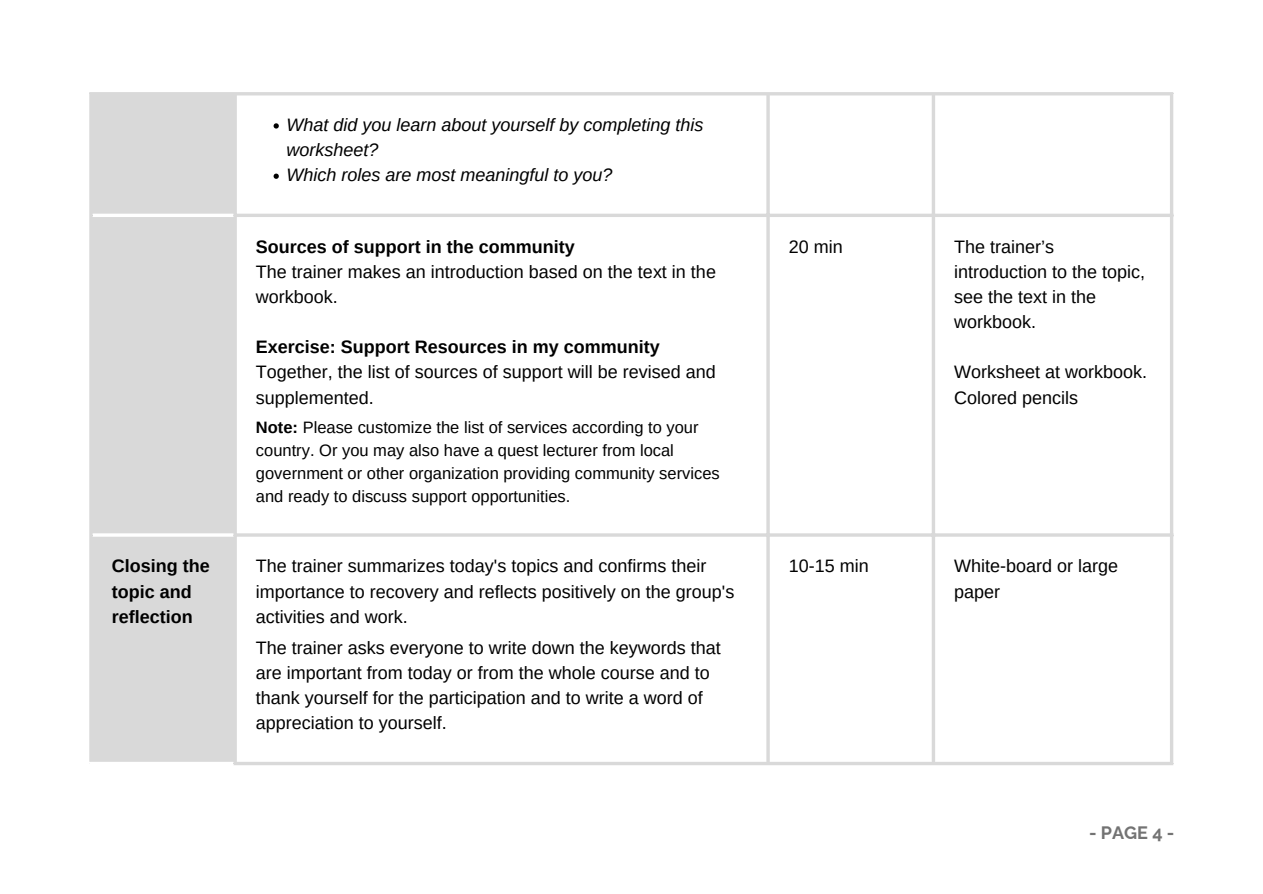
<style>
.page{position:relative;width:1263px;height:894px;background:#fff}
.page>*{position:absolute;margin:0;border:0;box-sizing:border-box;transform-origin:0 0}
.t1{font:18px/25px "Arimo";color:#000}
.t2{font:700 18px/25px "Arimo";color:#000}
.t3{font:italic 18px/25px "Arimo";color:#000}
.t4{font:700 18px "Raleway";color:#737373}
.t5{font:16.5px/22.8px "Arimo";color:#000}
.s1{font-weight:700}
</style>
<div class="page">
<div style="left:93px;top:95px;width:140px;height:666px;background:#d9d9d9"></div>
<svg style="left:274px;top:123px;width:5px;height:5px"></svg>
<svg style="left:274px;top:173px;width:5px;height:6px"></svg>
<hr style="left:89px;top:95px;width:4px;height:666px;background:#d9d9d9">
<hr style="left:233px;top:95px;width:4px;height:666px;background:#d9d9d9">
<svg style="left:766px;top:95px;width:4px;height:666px;background:#dedede"></svg>
<hr style="left:932px;top:95px;width:3px;height:666px;background:#d9d9d9">
<hr style="left:1170px;top:95px;width:3px;height:666px;background:#d9d9d9">
<hr style="left:89px;top:92px;width:1084px;height:3px;background:#d9d9d9">
<svg style="left:233px;top:213px;width:937px;height:4px;fill:#d9d9d9"></svg>
<hr style="left:233px;top:533px;width:940px;height:3px;background:#d9d9d9">
<svg style="left:233px;top:761px;width:940px;height:4px;fill:#d9d9d9"></svg>
<svg style="left:93px;top:213px;width:140px;height:4px"></svg>
<hr style="left:93px;top:533px;width:140px;height:3px;background:#fff">
<svg style="left:89px;top:761px;width:144px;height:1px"></svg>
<p class="t3" style="left:287px;top:112px;width:418px">What did you learn about yourself by completing this worksheet?</p>
<p class="t3" style="left:287px;top:163px;width:327px">Which roles are most meaningful to you?</p>
<p class="t2" style="left:256px;top:234px;width:320px">Sources of support in the community</p>
<p class="t1" style="left:256px;top:259px;width:461px">The trainer makes an introduction based on the text in the workbook.</p>
<p class="t2" style="left:256px;top:334px;width:405px">Exercise: Support Resources in my community</p>
<p class="t1" style="left:256px;top:359px;width:461px">Together, the list of sources of support will be revised and supplemented.</p>
<p class="t5" style="left:256px;top:416px;width:465px"><span class="s1">Note:</span> Please customize the list of services according to your country. Or you may also have a quest lecturer from local government or other organization providing community services and ready to discuss support opportunities.</p>
<p class="t2" style="left:112px;top:553px;width:99px">Closing the topic and reflection</p>
<p class="t1" style="left:256px;top:553px;width:480px">The trainer summarizes today's topics and confirms their importance to recovery and reflects positively on the group's activities and work.</p>
<p class="t1" style="left:256px;top:635px;width:466px">The trainer asks everyone to write down the keywords that are important from today or from the whole course and to thank yourself for the participation and to write a word of appreciation to yourself.</p>
<p class="t1" style="left:789px;top:234px;width:55px">20 min</p>
<p class="t1" style="left:954px;top:234px;width:192px">The trainer’s introduction to the topic, see the text in the workbook.</p>
<p class="t1" style="left:954px;top:359px;width:194px">Worksheet at workbook.</p>
<p class="t1" style="left:954px;top:384px;width:125px">Colored pencils</p>
<p class="t1" style="left:789px;top:553px;width:81px">10-15 min</p>
<p class="t1" style="left:954px;top:553px;width:165px">White-board or large paper</p>
<p class="t4" style="left:1089px;top:822px;width:87px">- PAGE 4 -</p>
</div>
